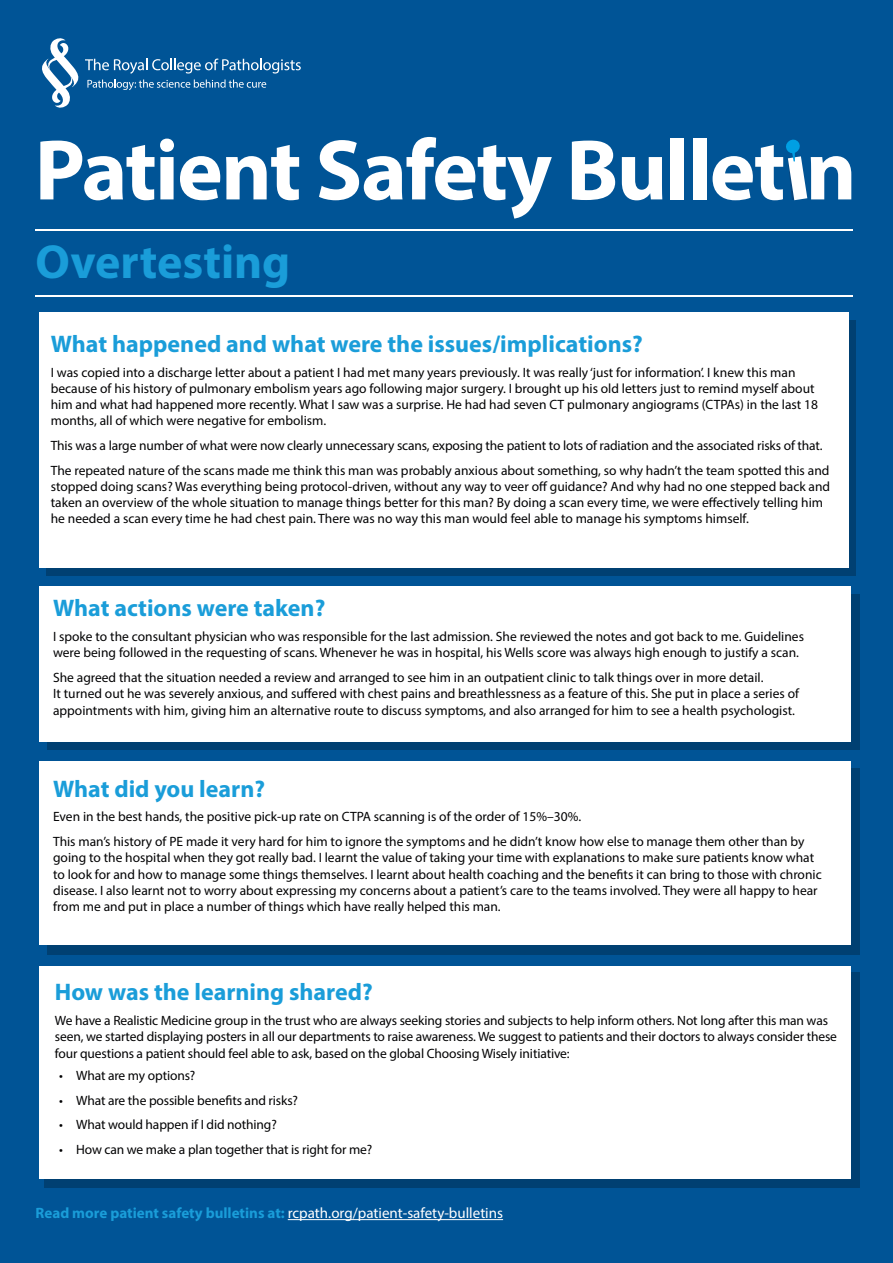
<style>
.page{position:relative;width:893px;height:1263px;background:#005496}
.page>*{position:absolute;margin:0;border:0;box-sizing:border-box;transform-origin:0 0}
.t1{font:700 48px "Myriad Pro";color:#1a9dd9}
.t2{font:700 24px "Myriad Pro";color:#1a9dd9}
.t3{font:15px "Myriad Pro";color:#fff}
.t4{font:13.5px/16.2px "Myriad Pro";color:#020203}
.s1{font-weight:700;color:#1a9dd9}
</style>
<div class="page">
<svg style="left:42px;top:38px;width:37px;height:70px"></svg>
<svg style="left:85px;top:59px;width:216px;height:31px"></svg>
<svg style="left:40px;top:141px;width:114px;height:59px"></svg>
<svg style="left:160px;top:139px;width:14px;height:60px"></svg>
<svg style="left:180px;top:156px;width:40px;height:44px"></svg>
<svg style="left:226px;top:145px;width:73px;height:55px"></svg>
<svg style="left:319px;top:137px;width:233px;height:82px"></svg>
<svg style="left:572px;top:141px;width:43px;height:59px"></svg>
<svg style="left:622px;top:157px;width:40px;height:43px"></svg>
<div style="left:671px;top:138px;width:13px;height:61px;background:#fff"></div>
<div style="left:693px;top:138px;width:13px;height:61px;background:#fff"></div>
<svg style="left:713px;top:139px;width:138px;height:61px"></svg>
<hr style="left:288px;top:1219px;width:215px;height:1px;background:#fff">
<div style="left:46px;top:320px;width:810px;height:256px;background:#004072"></div>
<div style="left:39px;top:313px;width:810px;height:255px;background:#fff"></div>
<div style="left:48px;top:768px;width:812px;height:186px;background:#004072"></div>
<div style="left:48px;top:594px;width:812px;height:156px;background:linear-gradient(to right,#004072,#004072)"></div>
<div style="left:44px;top:973px;width:816px;height:215px;background:#004072"></div>
<div style="left:39px;top:762px;width:812px;height:183px;background:#fff"></div>
<div style="left:39px;top:586px;width:812px;height:155px;background:#fff"></div>
<div style="left:40px;top:966px;width:811px;height:213px;background:#fff"></div>
<hr style="left:36px;top:230px;width:817px;height:1px;background:#fff">
<hr style="left:36px;top:295px;width:817px;height:1px;background:#fff">
<h1 class="t1" style="left:36px;top:231px;width:256px">Overtesting</h1>
<h2 class="t2" style="left:51px;top:328px;width:594px">What happened and what were the issues/implications?</h2>
<p class="t4" style="left:51px;top:364px;width:769px">I was copied into a discharge letter about a patient I had met many years previously. It was really ‘just for information’. I knew this man because of his history of pulmonary embolism years ago following major surgery. I brought up his old letters just to remind myself about him and what had happened more recently. What I saw was a surprise. He had had seven CT pulmonary angiograms (CTPAs) in the last 18 months, all of which were negative for embolism.</p>
<p class="t4" style="left:51px;top:433px;width:780px;line-height:24.8px">This was a large number of what were now clearly unnecessary scans, exposing the patient to lots of radiation and the associated risks of that.<br>The repeated nature of the scans made me think this man was probably anxious about something, so why hadn’t the team spotted this and</p>
<p class="t4" style="left:51px;top:478px;width:781px">stopped doing scans? Was everything being protocol-driven, without any way to veer off guidance? And why had no one stepped back and taken an overview of the whole situation to manage things better for this man? By doing a scan every time, we were effectively telling him he needed a scan every time he had chest pain. There was no way this man would feel able to manage his symptoms himself.</p>
<h2 class="t2" style="left:53px;top:593px;width:274px">What actions were taken?</h2>
<p class="t4" style="left:53px;top:628px;width:752px">I spoke to the consultant physician who was responsible for the last admission. She reviewed the notes and got back to me. Guidelines were being followed in the requesting of scans. Whenever he was in hospital, his Wells score was always high enough to justify a scan.</p>
<p class="t4" style="left:53px;top:669px;width:748px">She agreed that the situation needed a review and arranged to see him in an outpatient clinic to talk things over in more detail.<br>It turned out he was severely anxious, and suffered with chest pains and breathlessness as a feature of this. She put in place a series of appointments with him, giving him an alternative route to discuss symptoms, and also arranged for him to see a health psychologist.</p>
<h2 class="t2" style="left:53px;top:773px;width:214px">What did you learn?</h2>
<p class="t4" style="left:53px;top:804px;width:753px;line-height:24.8px">Even in the best hands, the positive pick-up rate on CTPA scanning is of the order of 15%–30%.<br>This man’s history of PE made it very hard for him to ignore the symptoms and he didn’t know how else to manage them other than by</p>
<p class="t4" style="left:53px;top:849px;width:770px">going to the hospital when they got really bad. I learnt the value of taking your time with explanations to make sure patients know what to look for and how to manage some things themselves. I learnt about health coaching and the benefits it can bring to those with chronic disease. I also learnt not to worry about expressing my concerns about a patient’s care to the teams involved. They were all happy to hear from me and put in place a number of things which have really helped this man.</p>
<h2 class="t2" style="left:55px;top:977px;width:319px">How was the learning shared?</h2>
<p class="t4" style="left:55px;top:1012px;width:784px">We have a Realistic Medicine group in the trust who are always seeking stories and subjects to help inform others. Not long after this man was seen, we started displaying posters in all our departments to raise awareness. We suggest to patients and their doctors to always consider these four questions a patient should feel able to ask, based on the global Choosing Wisely initiative:</p>
<p class="t4" style="left:59px;top:1067px;width:138px">• What are my options?</p>
<p class="t4" style="left:59px;top:1092px;width:240px">• What are the possible benefits and risks?</p>
<p class="t4" style="left:59px;top:1116px;width:219px">• What would happen if I did nothing?</p>
<p class="t4" style="left:59px;top:1141px;width:315px">• How can we make a plan together that is right for me?</p>
<p class="t3" style="left:36px;top:1204px;width:469px"><span class="s1">Read more patient safety bulletins at:</span> rcpath.org/patient-safety-bulletins</p>
</div>
